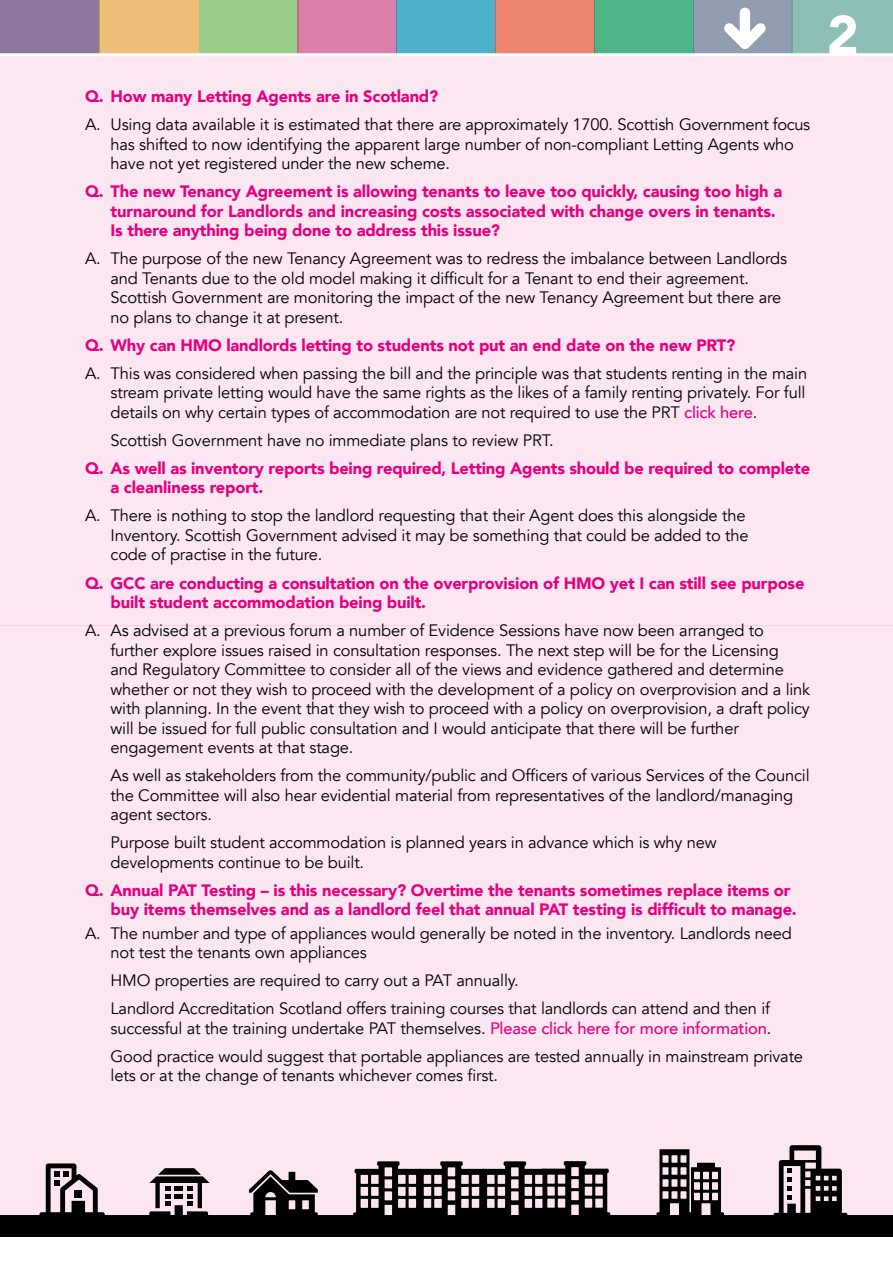
<style>
.page{position:relative;width:893px;height:1263px;background:#fff}
.page>*{position:absolute;margin:0;border:0;box-sizing:border-box;transform-origin:0 0}
.Body_Text{font:900 54px "Avenir";color:#fff}
.t1{font:16.5px/19.5px "Avenir";letter-spacing:-.01em;color:#000}
.t2{font:900 16.5px/19.5px "Avenir";letter-spacing:-.01em;color:#e6007d}
.s1{font-weight:500;color:#e6007d}
</style>
<div class="page">
<div style="left:0;top:625px;width:893px;height:590px;background:#fce6f2"></div>
<div style="left:0;top:54px;width:893px;height:571px;background:#fce6f2"></div>
<div style="left:0;top:0;width:99px;height:54px;background:#8f789e"></div>
<div style="left:99px;top:0;width:100px;height:54px;background:#efbe78"></div>
<div style="left:199px;top:0;width:99px;height:54px;background:#99cd8b"></div>
<div style="left:297px;top:0;width:99px;height:54px;background:#da7fa9"></div>
<div style="left:396px;top:0;width:99px;height:54px;background:#4dafc8"></div>
<div style="left:495px;top:0;width:99px;height:54px;background:#ef8471"></div>
<div style="left:594px;top:0;width:99px;height:54px;background:#4db489"></div>
<div style="left:693px;top:0;width:99px;height:54px;background:#929cb0"></div>
<div style="left:792px;top:0;width:101px;height:54px;background:#8ebfb7"></div>
<div style="left:0;top:1215px;width:893px;height:21px;background:#000"></div>
<svg style="left:774px;top:1145px;width:73px;height:70px"></svg>
<svg style="left:149px;top:1168px;width:61px;height:47px"></svg>
<svg style="left:39px;top:1163px;width:66px;height:52px"></svg>
<svg style="left:656px;top:1149px;width:68px;height:66px"></svg>
<svg style="left:249px;top:1170px;width:69px;height:45px"></svg>
<svg style="left:353px;top:1161px;width:257px;height:54px"></svg>
<svg style="left:724px;top:8px;width:42px;height:41px"></svg>
<hr style="left:0;top:53px;width:893px;height:3px;background:#fff">
<p class="t2" style="left:85px;top:86px;width:355px">Q. How many Letting Agents are in Scotland?</p>
<p class="t1" style="left:111px;top:115px;width:701px;text-indent:-26px">A. Using data available it is estimated that there are approximately 1700. Scottish Government focus has shifted to now identifying the apparent large number of non-compliant Letting Agents who have not yet registered under the new scheme.</p>
<p class="t2" style="left:111px;top:181px;width:673px;text-indent:-26px">Q. The new Tenancy Agreement is allowing tenants to leave too quickly, causing too high a turnaround for Landlords and increasing costs associated with change overs in tenants.<br>Is there anything being done to address this issue?</p>
<p class="t1" style="left:111px;top:249px;width:678px;text-indent:-26px">A. The purpose of the new Tenancy Agreement was to redress the imbalance between Landlords and Tenants due to the old model making it difficult for a Tenant to end their agreement.<br>Scottish Government are monitoring the impact of the new Tenancy Agreement but there are no plans to change it at present.</p>
<p class="t2" style="left:85px;top:335px;width:652px">Q. Why can HMO landlords letting to students not put an end date on the new PRT?</p>
<p class="t1" style="left:111px;top:364px;width:698px;text-align:justify;text-indent:-26px">A. This was considered when passing the bill and the principle was that students renting in the main stream private letting would have the same rights as the likes of a family renting privately. For full details on why certain types of accommodation are not required to use the PRT <span class="s1">click here</span>.</p>
<p class="t1" style="left:111px;top:431px;width:445px">Scottish Government have no immediate plans to review PRT.</p>
<p class="t2" style="left:111px;top:458px;width:701px;text-indent:-26px">Q. As well as inventory reports being required, Letting Agents should be required to complete a cleanliness report.</p>
<p class="t1" style="left:111px;top:506px;width:639px;text-indent:-26px">A. There is nothing to stop the landlord requesting that their Agent does this alongside the<br>Inventory. Scottish Government advised it may be something that could be added to the code of practise in the future.</p>
<p class="t2" style="left:111px;top:573px;width:695px;text-indent:-26px">Q. GCC are conducting a consultation on the overprovision of HMO yet I can still see purpose built student accommodation being built.</p>
<p class="t1" style="left:111px;top:621px;width:701px;text-indent:-26px">A. As advised at a previous forum a number of Evidence Sessions have now been arranged to further explore issues raised in consultation responses. The next step will be for the Licensing and Regulatory Committee to consider all of the views and evidence gathered and determine whether or not they wish to proceed with the development of a policy on overprovision and a link with planning. In the event that they wish to proceed with a policy on overprovision, a draft policy will be issued for full public consultation and I would anticipate that there will be further engagement events at that stage.</p>
<p class="t1" style="left:111px;top:766px;width:701px">As well as stakeholders from the community/public and Officers of various Services of the Council the Committee will also hear evidential material from representatives of the landlord/managing agent sectors.</p>
<p class="t1" style="left:111px;top:833px;width:608px">Purpose built student accommodation is planned years in advance which is why new developments continue to be built.</p>
<p class="t2" style="left:111px;top:880px;width:688px;text-indent:-26px">Q. Annual PAT Testing – is this necessary? Overtime the tenants sometimes replace items or buy items themselves and as a landlord feel that annual PAT testing is difficult to manage.</p>
<p class="t1" style="left:111px;top:924px;width:683px;text-indent:-26px">A. The number and type of appliances would generally be noted in the inventory. Landlords need not test the tenants own appliances</p>
<p class="t1" style="left:111px;top:971px;width:410px">HMO properties are required to carry out a PAT annually.</p>
<p class="t1" style="left:111px;top:999px;width:662px">Landlord Accreditation Scotland offers training courses that landlords can attend and then if successful at the training undertake PAT themselves. <span class="s1">Please click here for more information</span>.</p>
<p class="t1" style="left:111px;top:1047px;width:694px">Good practice would suggest that portable appliances are tested annually in mainstream private lets or at the change of tenants whichever comes first.</p>
<p class="Body_Text" style="left:827px;top:-11px;width:33px">2</p>
</div>
